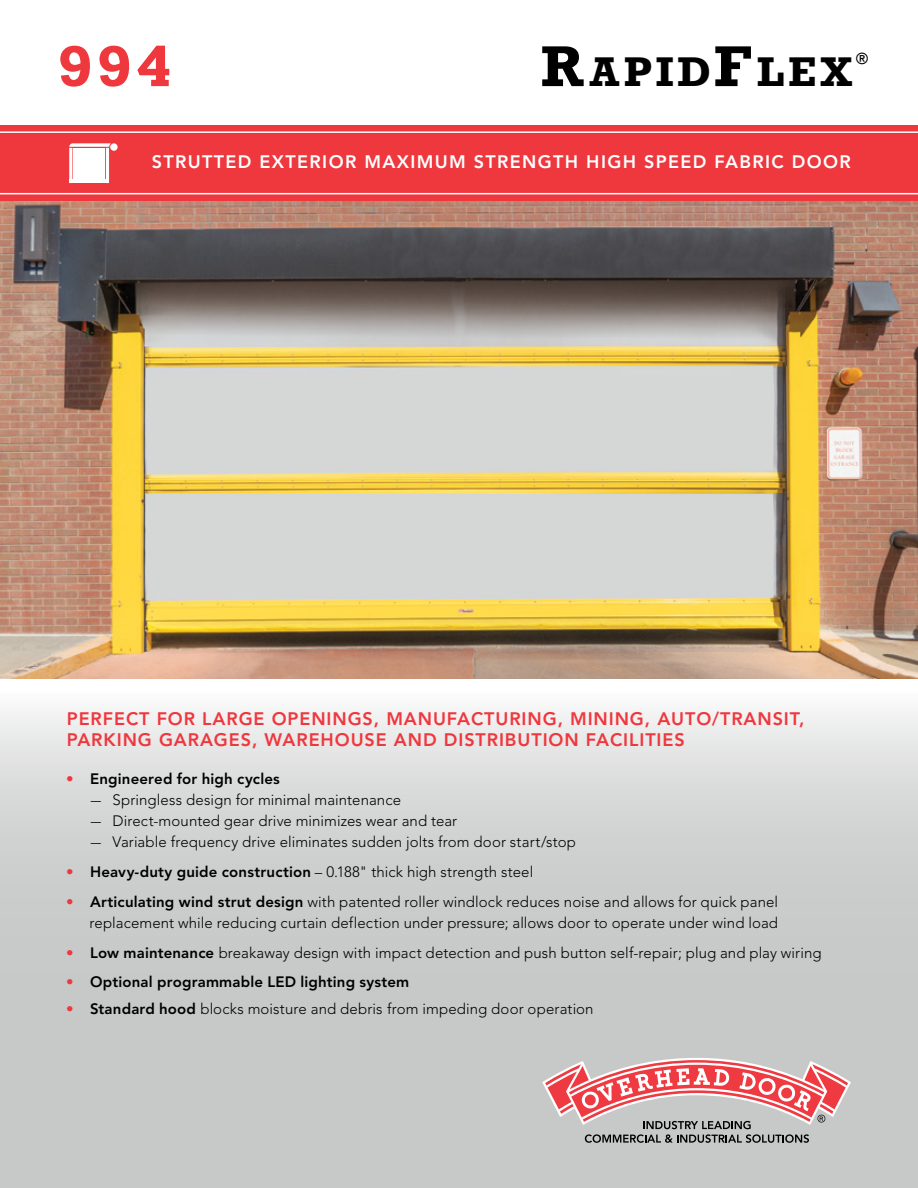
<style>
.page{position:relative;width:918px;height:1188px;background:#fff}
.page>*{position:absolute;margin:0;border:0;box-sizing:border-box;transform-origin:0 0}
.t1{font:700 54px "Rockwell";color:#ef373e}
.t2{font:700 39px "Rockwell";letter-spacing:.11em;color:#000}
.t3{font:800 18px/21.6px "Avenir LT Std";letter-spacing:.05em;color:#ef373e}
.t4{font:800 18px "Avenir LT Std";letter-spacing:.075em;color:#fff}
.t5{font:500 15.75px "Avenir LT Std";color:#000}
.t6{font:300 15px/21px "Avenir LT Std";letter-spacing:.005em;color:#000;text-align:right}
.t7{font:800 15px "Avenir LT Std";letter-spacing:.01em;color:#000}
.s1{font-size:54px}
.s2{font-weight:500;color:#ef373e}
.s3{font-family:"Minion Pro";font-weight:400}
.s4{font-weight:800}
.s5{color:#ef373e}
</style>
<div class="page">
<img style="left:0;top:201px;width:918px;height:477px">
<svg style="left:0;top:709px;width:918px;height:479px;background:#cfd0cf"></svg>
<div style="left:0;top:125px;width:918px;height:76px;background:#ef373e"></div>
<hr style="left:0;top:193px;width:918px;height:1px;background:#fff">
<hr style="left:0;top:131px;width:918px;height:2px;background:#fff">
<hr style="left:69px;top:180px;width:40px;height:3px;background:#fff">
<div style="left:73px;top:148px;width:32px;height:31px;background:#fff"></div>
<hr style="left:69px;top:148px;width:3px;height:35px;background:#fff">
<hr style="left:106px;top:148px;width:3px;height:35px;background:#fff">
<svg style="left:69px;top:143px;width:42px;height:4px"></svg>
<div style="left:110px;top:143px;width:8px;height:8px;background:#fff;border-radius:50%"></div>
<svg style="left:542px;top:1058px;width:309px;height:85px;background:#d3a3a5"></svg>
<h1 class="t1" style="left:58px;top:32px;width:114px">994</h1>
<h2 class="t2" style="left:541px;top:47px;width:313px"><span class="s1">R</span>APID<span class="s1">F</span>LEX</h2>
<p class="t5" style="left:856px;top:49px;width:14px">®</p>
<p class="t4" style="left:152px;top:151px;width:701px">STRUTTED EXTERIOR MAXIMUM STRENGTH HIGH SPEED FABRIC DOOR</p>
<p class="t3" style="left:67px;top:708px;width:739px">PERFECT FOR LARGE OPENINGS, MANUFACTURING, MINING, AUTO/TRANSIT,<br>PARKING GARAGES, WAREHOUSE AND DISTRIBUTION FACILITIES</p>
<p class="t7" style="left:66px;top:770px;width:215px"><span class="s2">•</span> Engineered for high cycles</p>
<p class="t6" style="left:90px;top:789px;width:312px"><span class="s3">-</span> Springless design for minimal maintenance</p>
<p class="t6" style="left:90px;top:810px;width:369px"><span class="s3">-</span> Direct-mounted gear drive minimizes wear and tear</p>
<p class="t6" style="left:90px;top:831px;width:487px"><span class="s3">-</span> Variable frequency drive eliminates sudden jolts from door start/stop</p>
<p class="t6" style="left:66px;top:861px;width:469px"><span class="s2">•</span> <span class="s4">Heavy-duty guide construction</span> – 0.188" thick high strength steel</p>
<p class="t6" style="left:66px;top:891px;width:714px"><span class="s2">•</span> <span class="s4">Articulating wind strut design</span> with patented roller windlock reduces noise and allows for quick panel replacement while reducing curtain deflection under pressure; allows door to operate under wind load</p>
<p class="t6" style="left:66px;top:942px;width:757px"><span class="s2">•</span> <span class="s4">Low maintenance</span> breakaway design with impact detection and push button self-repair; plug and play wiring</p>
<p class="t7" style="left:66px;top:973px;width:345px"><span class="s5">•</span> Optional programmable LED lighting system</p>
<p class="t6" style="left:66px;top:998px;width:529px"><span class="s2">•</span> <span class="s4">Standard hood</span> blocks moisture and debris from impeding door operation</p>
</div>
